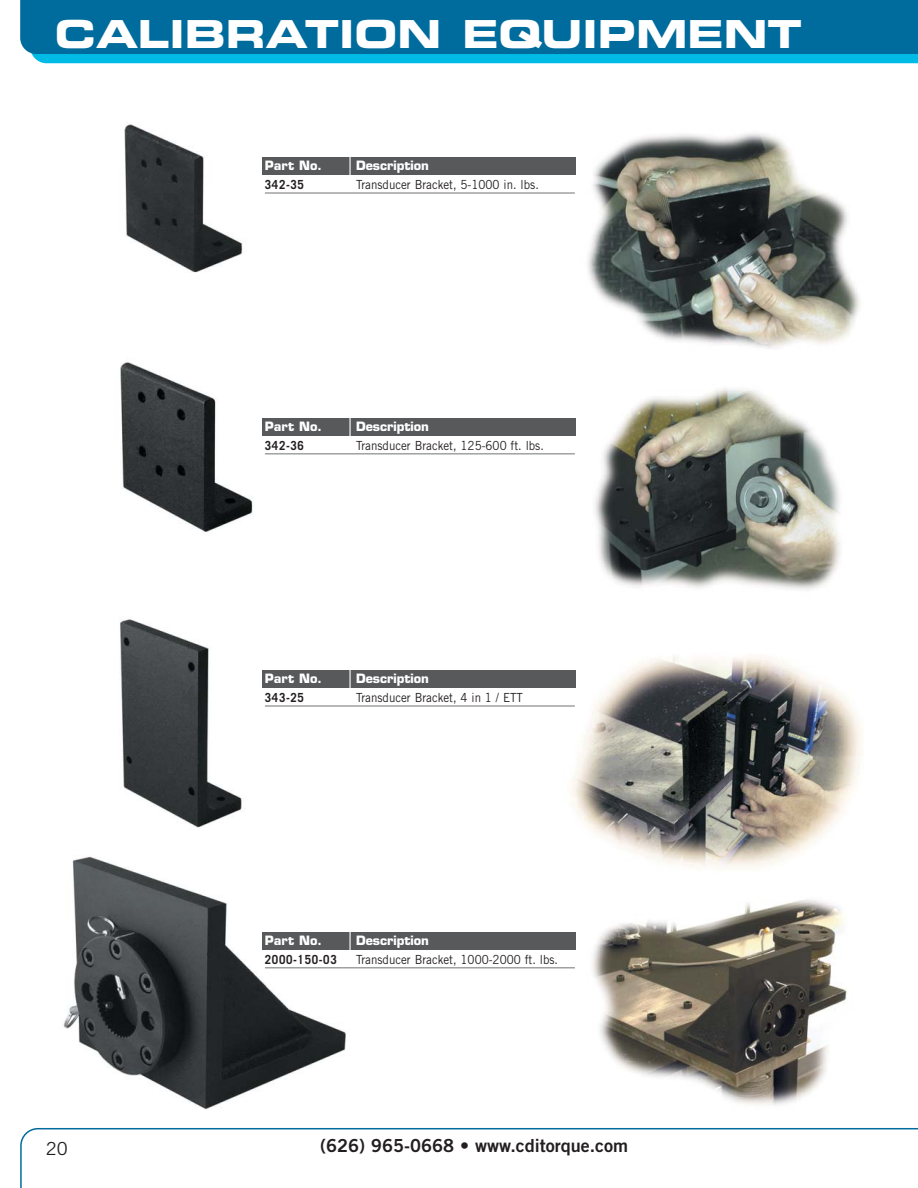
<style>
.page{position:relative;width:918px;height:1188px;background:#fff}
.page>*{position:absolute;margin:0;border:0;box-sizing:border-box;transform-origin:0 0}
.t1{font:38.7px "Eurostile Bold Extended Two";color:#fff}
.t2{font:18px "Trade Gothic Bold Two";color:#231f20}
.t3{font:18px "Trade Gothic";color:#231f20}
.t4{font:12.6px "Trade Gothic";color:#231f20;scale:.92 1}
.t5{font:700 12.6px "Eurostile";color:#fff}
.t6{font:700 12.6px "Trade Gothic";letter-spacing:.055em;color:#231f20;scale:.92 1}
</style>
<div class="page">
<img style="left:120px;top:619px;width:122px;height:209px">
<img style="left:120px;top:362px;width:133px;height:170px">
<img style="left:124px;top:124px;width:119px;height:149px">
<img style="left:63px;top:856px;width:296px;height:254px">
<img style="left:588px;top:133px;width:272px;height:216px">
<img style="left:595px;top:388px;width:245px;height:202px">
<img style="left:571px;top:655px;width:291px;height:213px">
<img style="left:592px;top:899px;width:256px;height:206px">
<svg style="left:20px;top:1128px;width:898px;height:60px"></svg>
<div style="left:32px;top:54px;width:886px;height:9px;background:#00bbe5"></div>
<div style="left:20px;top:0;width:898px;height:54px;background:#006b9d"></div>
<div style="left:262px;top:157px;width:314px;height:18px;background:#58595b"></div>
<hr style="left:349px;top:156px;width:2px;height:21px;background:#fff">
<hr style="left:265px;top:192px;width:310px;height:2px;background:#808284">
<div style="left:262px;top:418px;width:314px;height:18px;background:#58595b"></div>
<hr style="left:349px;top:417px;width:2px;height:20px;background:#fff">
<hr style="left:265px;top:453px;width:310px;height:1px;background:#808284">
<div style="left:262px;top:670px;width:314px;height:18px;background:#58595b"></div>
<hr style="left:349px;top:669px;width:2px;height:21px;background:#fff">
<hr style="left:265px;top:705px;width:310px;height:2px;background:#808284">
<div style="left:262px;top:932px;width:314px;height:18px;background:#58595b"></div>
<hr style="left:349px;top:931px;width:2px;height:20px;background:#fff">
<hr style="left:265px;top:967px;width:310px;height:1px;background:#808284">
<h1 class="t1" style="left:55px;top:20px;width:749px">CALIBRATION EQUIPMENT</h1>
<p class="t5" style="left:265px;top:160px;width:59px">Part No.</p>
<p class="t5" style="left:356px;top:160px;width:74px">Description</p>
<p class="t6" style="left:265px;top:180px;width:44px">342-35</p>
<p class="t4" style="left:356px;top:180px;width:200px">Transducer Bracket, 5-1000 in. lbs.</p>
<p class="t5" style="left:265px;top:421px;width:59px">Part No.</p>
<p class="t5" style="left:356px;top:421px;width:74px">Description</p>
<p class="t6" style="left:265px;top:441px;width:44px">342-36</p>
<p class="t4" style="left:356px;top:441px;width:206px">Transducer Bracket, 125-600 ft. lbs.</p>
<p class="t5" style="left:265px;top:673px;width:59px">Part No.</p>
<p class="t5" style="left:356px;top:673px;width:74px">Description</p>
<p class="t6" style="left:265px;top:693px;width:44px">343-25</p>
<p class="t4" style="left:356px;top:693px;width:183px">Transducer Bracket, 4 in 1 / ETT</p>
<p class="t5" style="left:265px;top:935px;width:59px">Part No.</p>
<p class="t5" style="left:356px;top:935px;width:74px">Description</p>
<p class="t6" style="left:265px;top:955px;width:80px">2000-150-03</p>
<p class="t4" style="left:356px;top:955px;width:221px">Transducer Bracket, 1000-2000 ft. lbs.</p>
<h2 class="t3" style="left:46px;top:1142px;width:23px">20</h2>
<h2 class="t2" style="left:320px;top:1139px;width:310px">(626) 965-0668 • www.cditorque.com</h2>
</div>
